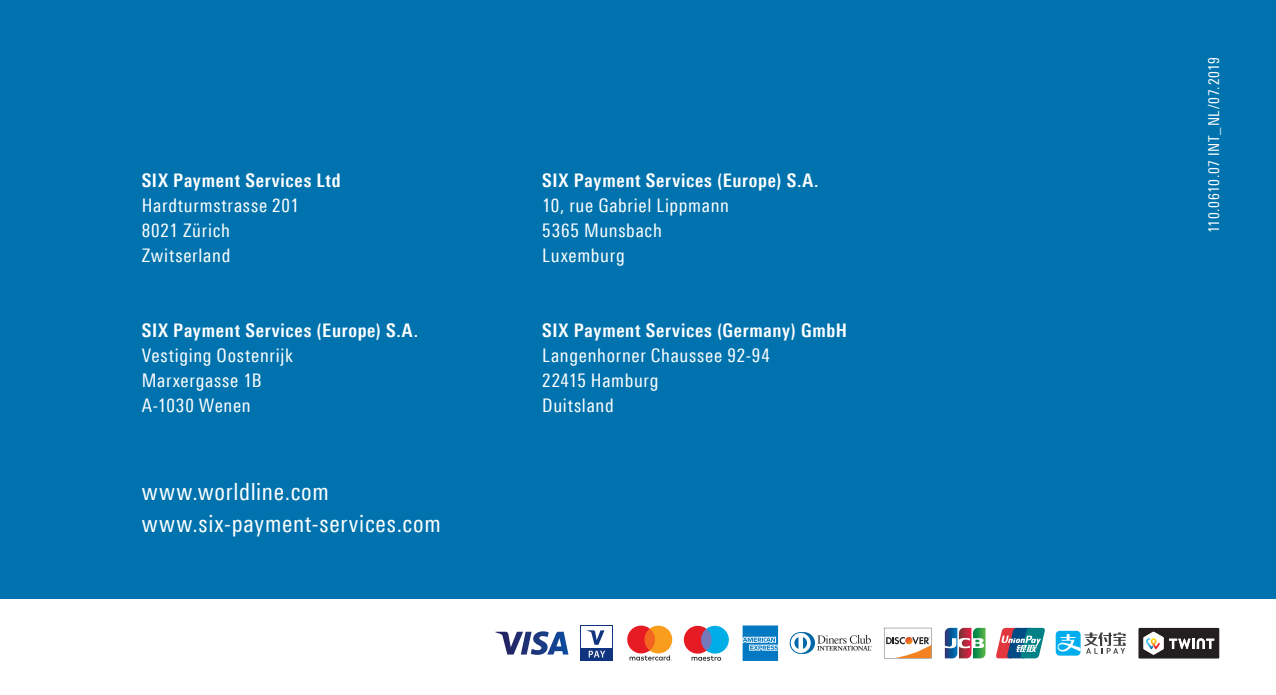
<style>
.page{position:relative;width:1276px;height:695px;background:#fff}
.page>*{position:absolute;margin:0;border:0;box-sizing:border-box;transform-origin:0 0}
.t1{font:23.75px/32.5px "Linotype Univers 420 Cn";letter-spacing:.03em;color:#fff}
.t2{font:18.75px/25px "Linotype Univers 420 Cn";letter-spacing:.035em;color:#fff}
.t3{font:700 18.75px "Linotype Univers 620 Cn";letter-spacing:.04em;color:#fff}
.t4{font:15px "Linotype Univers 420 Cn";letter-spacing:.04em;color:#fff}
</style>
<div class="page">
<div style="left:0;top:0;width:1276px;height:598px;background:#0073ae"></div>
<svg style="left:742px;top:625px;width:36px;height:35px"></svg>
<svg style="left:945px;top:627px;width:40px;height:31px"></svg>
<svg style="left:495px;top:631px;width:73px;height:23px"></svg>
<svg style="left:789px;top:632px;width:83px;height:21px"></svg>
<svg style="left:884px;top:627px;width:47px;height:31px"></svg>
<div style="left:580px;top:625px;width:33px;height:35px;background:#10347f"></div>
<div style="left:581px;top:626px;width:31px;height:22px;background:#fff"></div>
<svg style="left:587px;top:630px;width:17px;height:14px"></svg>
<svg style="left:589px;top:650px;width:16px;height:7px"></svg>
<svg style="left:627px;top:625px;width:45px;height:35px"></svg>
<svg style="left:684px;top:625px;width:45px;height:35px"></svg>
<svg style="left:1138px;top:627px;width:81px;height:31px"></svg>
<svg style="left:996px;top:627px;width:49px;height:31px"></svg>
<div style="left:1055px;top:630px;width:25px;height:25px;background:#00aeef;border-radius:4px"></div>
<svg style="left:1056px;top:632px;width:70px;height:21px"></svg>
<img style="left:905px;top:637px;width:14px;height:7px">
<p class="t3" style="left:142px;top:169px;width:200px">SIX Payment Services Ltd</p>
<p class="t2" style="left:142px;top:193px;width:159px">Hardturmstrasse 201<br>8021 Zürich<br>Zwitserland</p>
<p class="t3" style="left:142px;top:319px;width:278px">SIX Payment Services (Europe) S.A.</p>
<p class="t2" style="left:142px;top:343px;width:152px">Vestiging Oostenrijk<br>Marxergasse 1B<br>A-1030 Wenen</p>
<p class="t1" style="left:142px;top:475px;width:300px">www.worldline.com www.six-payment-services.com</p>
<p class="t3" style="left:542px;top:169px;width:278px">SIX Payment Services (Europe) S.A.</p>
<p class="t2" style="left:542px;top:193px;width:188px">10, rue Gabriel Lippmann<br>5365 Munsbach<br>Luxemburg</p>
<p class="t3" style="left:542px;top:319px;width:306px">SIX Payment Services (Germany) GmbH</p>
<p class="t2" style="left:542px;top:343px;width:229px">Langenhorner Chaussee 92-94<br>22415 Hamburg<br>Duitsland</p>
<p class="t4" style="left:1205px;top:233px;width:178px;rotate:-90deg">110.0610.07 INT_NL/07.2019</p>
</div>
